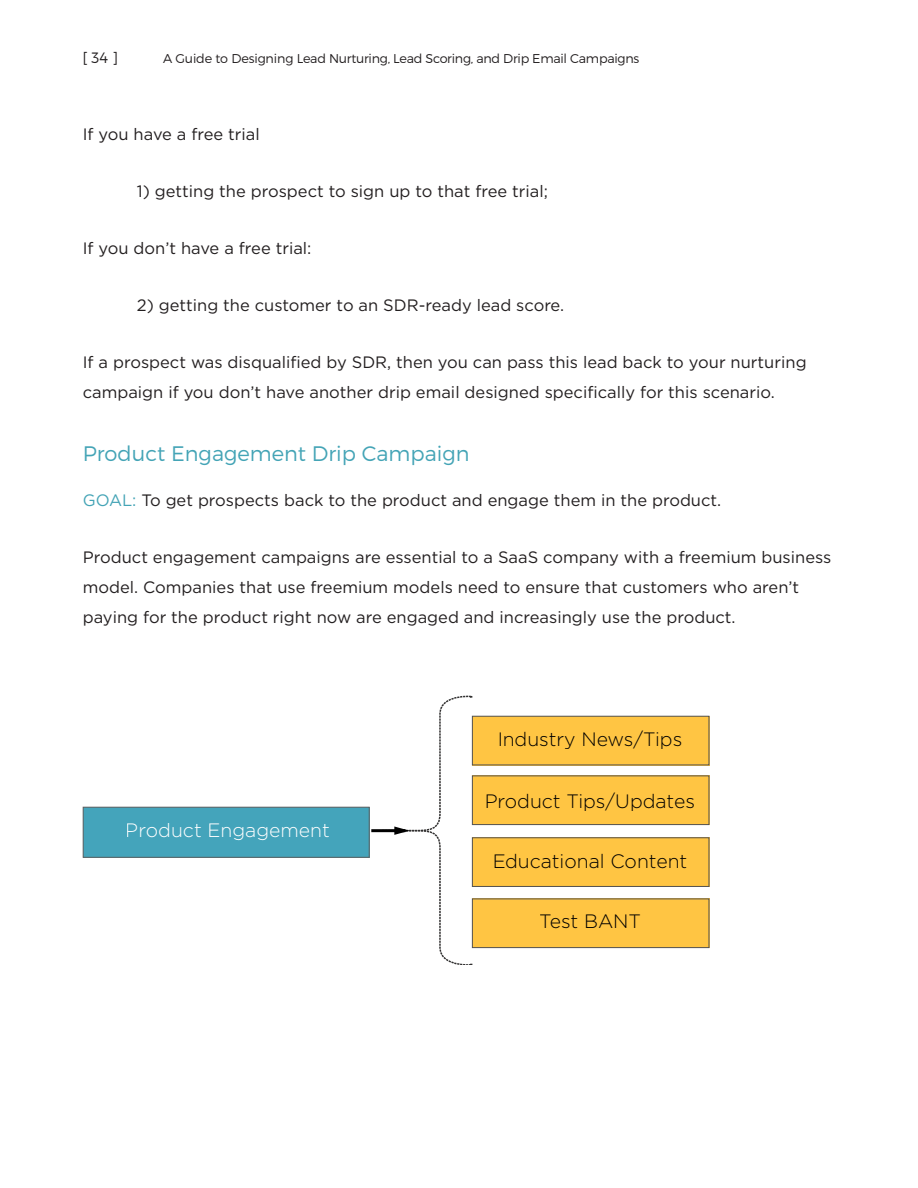
<style>
.page{position:relative;width:918px;height:1188px;background:#fff}
.page>*{position:absolute;margin:0;border:0;box-sizing:border-box;transform-origin:0 0}
.UNNUMBERED_Heading_3{font:300 21px "Montserrat";color:#44a4b6}
.t1{font:300 19.35px "Gotham HTF";color:#000}
.t2{font:300 19.35px "Gotham HTF";color:#fff}
.t3{font:16.5px/30px "Gotham HTF";color:#231f20}
.t4{font:300 15px "Montserrat";color:#231f20}
.t5{font:300 12.75px "Montserrat";letter-spacing:-.02em;color:#231f20}
.s1{color:#44a4b6}
</style>
<div class="page">
<div style="left:83px;top:807px;width:287px;height:51px;background:#44a4bb"></div>
<div style="left:83px;top:807px;width:287px;height:51px;border:1px solid #616161"></div>
<div style="left:472px;top:776px;width:237px;height:49px;background:#ffc543"></div>
<div style="left:472px;top:776px;width:237px;height:49px;border:1px solid #535353"></div>
<div style="left:472px;top:716px;width:237px;height:49px;background:#ffc543"></div>
<div style="left:472px;top:716px;width:237px;height:49px;border:1px solid #535353"></div>
<div style="left:472px;top:837px;width:237px;height:50px;background:#ffc543"></div>
<div style="left:472px;top:837px;width:237px;height:50px;border:1px solid #535353"></div>
<div style="left:472px;top:899px;width:237px;height:49px;background:#ffc543"></div>
<div style="left:472px;top:899px;width:237px;height:49px;border:1px solid #535353"></div>
<hr style="left:373px;top:829px;width:31px;height:3px;background:#000">
<svg style="left:380px;top:696px;width:100px;height:269px"></svg>
<p class="t4" style="left:82px;top:48px;width:37px">[ 34 ]</p>
<p class="t5" style="left:163px;top:51px;width:478px">A Guide to Designing Lead Nurturing, Lead Scoring, and Drip Email Campaigns</p>
<p class="t3" style="left:83px;top:119px;width:179px">If you have a free trial</p>
<p class="t3" style="left:137px;top:176px;width:413px">1) getting the prospect to sign up to that free trial;</p>
<p class="t3" style="left:83px;top:233px;width:230px">If you don’t have a free trial:</p>
<p class="t3" style="left:137px;top:290px;width:429px">2) getting the customer to an SDR-ready lead score.</p>
<p class="t3" style="left:83px;top:347px;width:725px">If a prospect was disqualified by SDR, then you can pass this lead back to your nurturing campaign if you don’t have another drip email designed specifically for this scenario.</p>
<p class="UNNUMBERED_Heading_3" style="left:83px;top:441px;width:388px">Product Engagement Drip Campaign</p>
<p class="t3" style="left:83px;top:485px;width:640px"><span class="s1">GOAL:</span> To get prospects back to the product and engage them in the product.</p>
<p class="t3" style="left:83px;top:542px;width:750px">Product engagement campaigns are essential to a SaaS company with a freemium business model. Companies that use freemium models need to ensure that customers who aren’t paying for the product right now are engaged and increasingly use the product.</p>
<p class="t1" style="left:497px;top:728px;width:186px">Industry News/Tips</p>
<p class="t2" style="left:126px;top:820px;width:206px">Product Engagement</p>
<p class="t1" style="left:485px;top:790px;width:212px">Product Tips/Updates</p>
<p class="t1" style="left:492px;top:851px;width:197px">Educational Content</p>
<p class="t1" style="left:540px;top:911px;width:103px">Test BANT</p>
</div>
